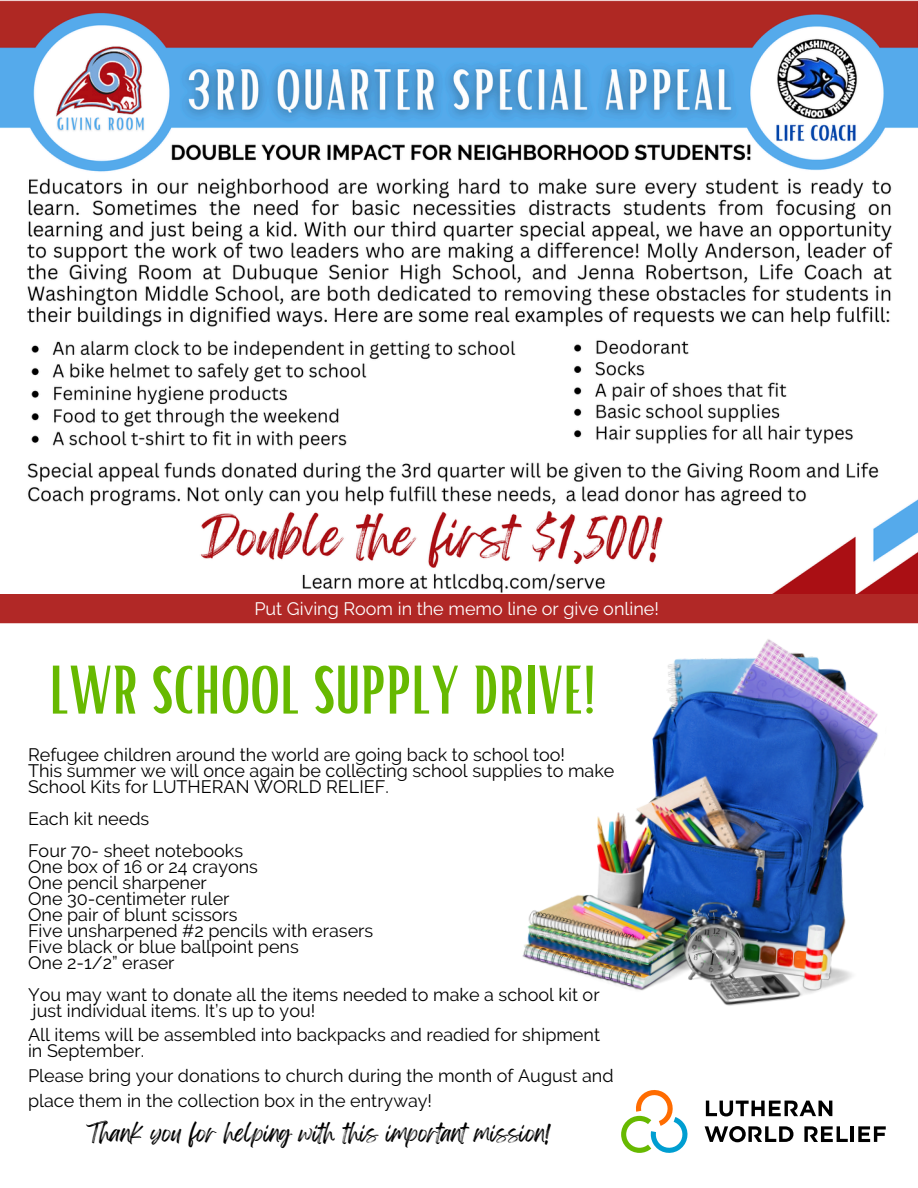
<style>
.page{position:relative;width:918px;height:1188px;background:#fff}
.page>*{position:absolute;margin:0;border:0;box-sizing:border-box;transform-origin:0 0}
.t1{font:66.3px "Bright";color:#67b900}
.t2{font:21px "Feeling Passionate";color:#000}
.t3{font:18px/25px "Raleway";color:#000}
.t4{font:18px "Raleway";color:#fefefe}
</style>
<div class="page">
<svg style="left:705px;top:1126px;width:88px;height:16px"></svg>
<svg style="left:858px;top:1126px;width:28px;height:16px"></svg>
<hr style="left:851px;top:1126px;width:3px;height:16px;background:#000">
<svg style="left:804px;top:1126px;width:44px;height:16px"></svg>
<svg style="left:706px;top:1101px;width:126px;height:15px"></svg>
<svg style="left:621px;top:1090px;width:67px;height:63px"></svg>
<img style="left:522px;top:639px;width:357px;height:367px">
<div style="left:0;top:565px;width:918px;height:58px;background:#b12826"></div>
<img style="left:0;top:0;width:918px;height:594px">
<h2 class="t4" style="left:254px;top:598px;width:406px">Put Giving Room in the memo line or give online!</h2>
<p class="t1" style="left:49px;top:647px;width:548px">LWR SCHOOL SUPPLY DRIVE!</p>
<p class="t3" style="left:28px;top:742px;width:539px">Refugee children around the world are going back to school too!</p>
<h1 class="t3" style="left:28px;top:758px;width:588px">This summer we will once again be collecting school supplies to make</h1>
<p class="t3" style="left:28px;top:774px;width:362px">School Kits for LUTHERAN WORLD RELIEF.</p>
<p class="t3" style="left:28px;top:806px;width:123px">Each kit needs</p>
<p class="t3" style="left:28px;top:838px;width:217px">Four 70- sheet notebooks</p>
<p class="t3" style="left:28px;top:854px;width:231px">One box of 16 or 24 crayons</p>
<p class="t3" style="left:28px;top:870px;width:180px">One pencil sharpener</p>
<p class="t3" style="left:28px;top:886px;width:203px">One 30-centimeter ruler</p>
<p class="t3" style="left:28px;top:902px;width:211px">One pair of blunt scissors</p>
<p class="t3" style="left:28px;top:918px;width:347px">Five unsharpened #2 pencils with erasers</p>
<p class="t3" style="left:28px;top:934px;width:272px">Five black or blue ballpoint pens</p>
<p class="t3" style="left:28px;top:950px;width:148px">One 2-1/2” eraser</p>
<p class="t3" style="left:28px;top:982px;width:573px">You may want to donate all the items needed to make a school kit or</p>
<p class="t3" style="left:33px;top:998px;width:284px">just individual items. It’s up to you!</p>
<p class="t3" style="left:28px;top:1022px;width:573px">All items will be assembled into backpacks and readied for shipment</p>
<p class="t3" style="left:28px;top:1038px;width:118px">in September.</p>
<p class="t3" style="left:28px;top:1063px;width:587px">Please bring your donations to church during the month of August and place them in the collection box in the entryway!</p>
<p class="t2" style="left:86px;top:1116px;width:465px">Thank you for helping with this important mission!</p>
</div>
